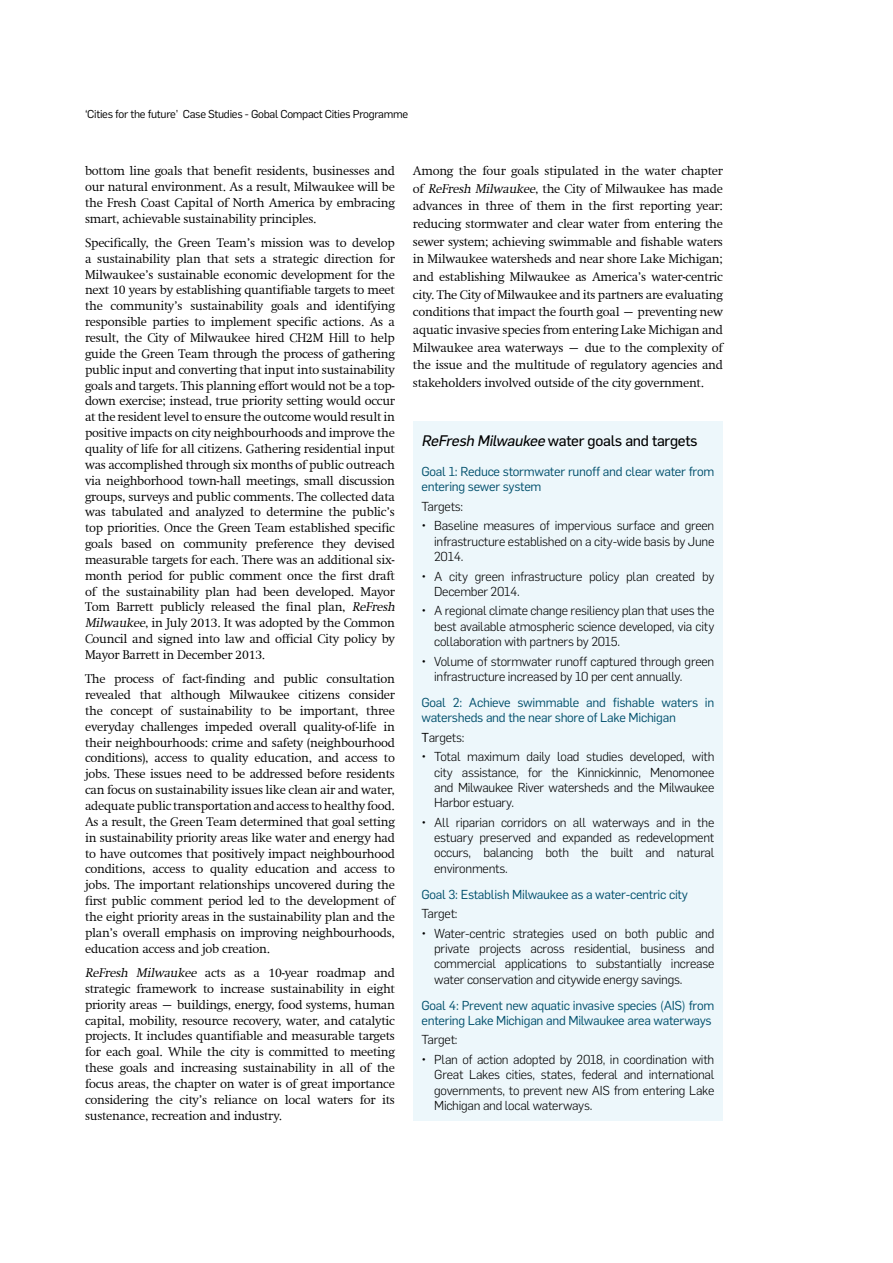
<style>
.page{position:relative;width:893px;height:1263px;background:#fff}
.page>*{position:absolute;margin:0;border:0;box-sizing:border-box;transform-origin:0 0}
.t1{font:15px "Flama Basic";letter-spacing:-.02em;color:#000}
.t2{font:300 12.75px/15.9px "Swift Com";letter-spacing:-.02em;color:#000;text-align:justify}
.t3{font:300 12.75px/15.3px "Flama";letter-spacing:-.02em;color:#000;text-align:justify}
.t4{font:12.75px/15.3px "Flama";letter-spacing:-.02em;color:#004f6c}
.t5{font:11.25px "Flama";letter-spacing:-.025em;color:#000}
.s1{font-style:italic}
.s2{font-weight:400}
</style>
<div class="page">
<div style="left:413px;top:421px;width:310px;height:699px;background:#edf7fb"></div>
<p class="t5" style="left:85px;top:106px;width:325px">‘Cities for the future’ Case Studies - Gobal Compact Cities Programme</p>
<p class="t2" style="left:85px;top:163px;width:311px">bottom line goals that benefit residents, businesses and our natural environment. As a result, Milwaukee will be the Fresh Coast Capital of North America by embracing smart, achievable sustainability principles.</p>
<p class="t2" style="left:85px;top:235px;width:314px;text-align:left">Specifically, the Green Team’s mission was to develop a sustainability plan that sets a strategic direction for Milwaukee’s sustainable economic development for the next 10 years by establishing quantifiable targets to meet the community’s sustainability goals and identifying responsible parties to implement specific actions. As a result, the City of Milwaukee hired CH2M Hill to help guide the Green Team through the process of gathering public input and converting that input into sustainability goals and targets. This planning effort would not be a top&shy;down exercise; instead, true priority setting would occur at the resident level to ensure the outcome would result in positive impacts on city neighbourhoods and improve the quality of life for all citizens. Gathering residential input was accomplished through six months of public outreach via neighborhood town-hall meetings, small discussion groups, surveys and public comments. The collected data was tabulated and analyzed to determine the public’s top priorities. Once the Green Team established specific goals based on community preference they devised measurable targets for each. There was an additional six&shy;month period for public comment once the first draft of the sustainability plan had been developed. Mayor Tom Barrett publicly released the final plan, <span class="s1">ReFresh Milwaukee</span>, in July 2013. It was adopted by the Common Council and signed into law and official City policy by Mayor Barrett in December 2013.</p>
<p class="t2" style="left:85px;top:671px;width:311px">The process of fact-finding and public consultation revealed that although Milwaukee citizens consider the concept of sustainability to be important, three everyday challenges impeded overall quality-of-life in their neighbourhoods: crime and safety (neighbourhood conditions), access to quality education, and access to jobs. These issues need to be addressed before residents can focus on sustainability issues like clean air and water, adequate public transportation and access to healthy food.<br>As a result, the Green Team determined that goal setting in sustainability priority areas like water and energy had to have outcomes that positively impact neighbourhood conditions, access to quality education and access to jobs. The important relationships uncovered during the first public comment period led to the development of the eight priority areas in the sustainability plan and the plan’s overall emphasis on improving neighbourhoods, education access and job creation.</p>
<p class="t2" style="left:85px;top:965px;width:311px"><span class="s1">ReFresh Milwaukee</span> acts as a 10-year roadmap and strategic framework to increase sustainability in eight priority areas – buildings, energy, food systems, human capital, mobility, resource recovery, water, and catalytic projects. It includes quantifiable and measurable targets for each goal. While the city is committed to meeting these goals and increasing sustainability in all of the focus areas, the chapter on water is of great importance considering the city’s reliance on local waters for its sustenance, recreation and industry.</p>
<p class="t2" style="left:413px;top:162px;width:311px;line-height:17.7px">Among the four goals stipulated in the water chapter of <span class="s1">ReFresh Milwaukee</span>, the City of Milwaukee has made advances in three of them in the first reporting year: reducing stormwater and clear water from entering the sewer system; achieving swimmable and fishable waters in Milwaukee watersheds and near shore Lake Michigan; and establishing Milwaukee as America’s water-centric city. The City of Milwaukee and its partners are evaluating conditions that impact the fourth goal – preventing new aquatic invasive species from entering Lake Michigan and Milwaukee area waterways – due to the complexity of the issue and the multitude of regulatory agencies and stakeholders involved outside of the city government.</p>
<p class="t1" style="left:421px;top:430px;width:278px"><span class="s1">ReFresh Milwaukee</span> water goals and targets</p>
<p class="t4" style="left:421px;top:463px;width:294px">Goal 1: Reduce stormwater runoff and clear water from entering sewer system</p>
<p class="t3" style="left:421px;top:498px;width:43px">Targets:</p>
<p class="t3" style="left:434px;top:518px;width:282px;text-indent:-13px">• Baseline measures of impervious surface and green infrastructure established on a city-wide basis by June 2014.</p>
<p class="t3" style="left:434px;top:568px;width:282px;text-indent:-13px">• A city green infrastructure policy plan created by<br>December 2014.</p>
<p class="t3" style="left:434px;top:603px;width:282px;text-indent:-13px">• A regional climate change resiliency plan that uses the best available atmospheric science developed, via city collaboration with partners by 2015.</p>
<p class="t3" style="left:434px;top:653px;width:282px;text-indent:-13px">• Volume of stormwater runoff captured through green infrastructure increased by 10 per cent annually.</p>
<p class="t4" style="left:421px;top:694px;width:294px">Goal 2: Achieve swimmable and fishable waters in watersheds and the near shore of Lake Michigan</p>
<p class="t3" style="left:421px;top:729px;width:44px"><span class="s2">T</span>argets:</p>
<p class="t3" style="left:434px;top:748px;width:282px;text-indent:-13px">• Total maximum daily load studies developed, with city assistance, for the Kinnickinnic, Menomonee and Milwaukee River watersheds and the Milwaukee Harbor estuary.</p>
<p class="t3" style="left:434px;top:814px;width:282px;text-indent:-13px">• All riparian corridors on all waterways and in the estuary preserved and expanded as redevelopment occurs, balancing both the built and natural environments.</p>
<p class="t4" style="left:421px;top:885px;width:268px">Goal 3: Establish Milwaukee as a water-centric city</p>
<p class="t3" style="left:421px;top:905px;width:38px">Target:</p>
<p class="t3" style="left:434px;top:925px;width:282px;text-indent:-13px">• Water-centric strategies used on both public and private projects across residential, business and commercial applications to substantially increase water conservation and citywide energy savings.</p>
<p class="t4" style="left:421px;top:996px;width:294px">Goal 4: Prevent new aquatic invasive species (AIS) from entering Lake Michigan and Milwaukee area waterways</p>
<p class="t3" style="left:421px;top:1031px;width:38px">Target:</p>
<p class="t3" style="left:434px;top:1051px;width:282px;text-indent:-13px">• Plan of action adopted by 2018, in coordination with Great Lakes cities, states, federal and international governments, to prevent new AIS from entering Lake Michigan and local waterways.</p>
</div>
